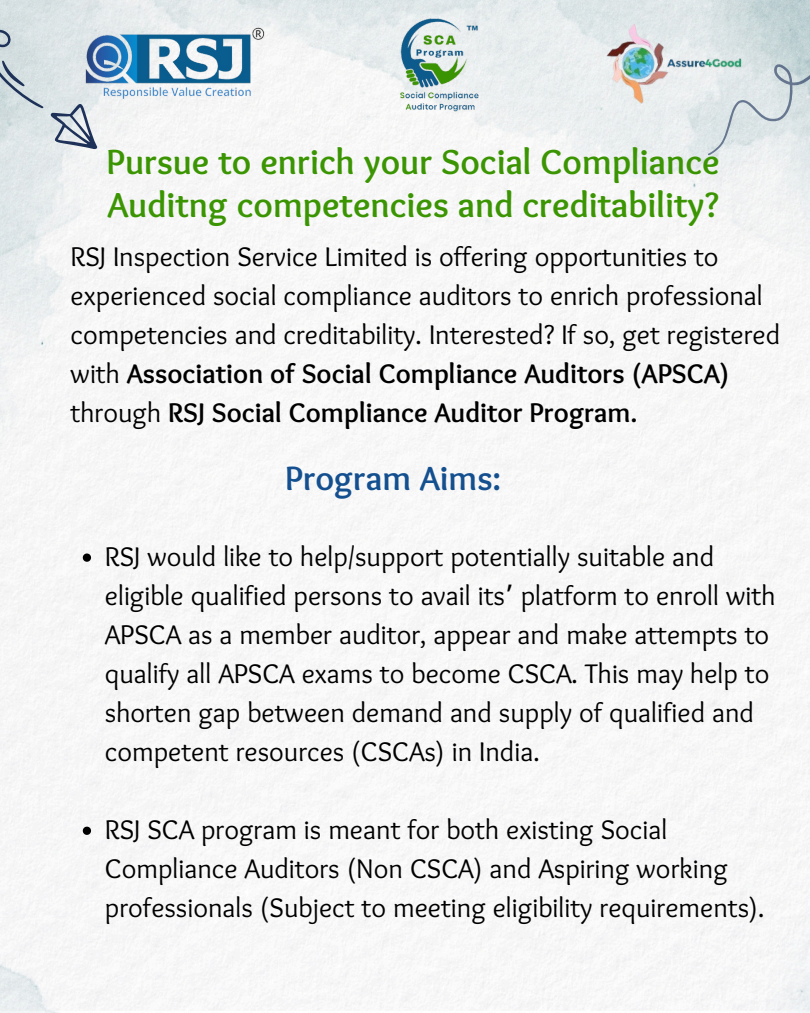
<style>
.page{position:relative;width:810px;height:1013px;background:#fff}
.page>*{position:absolute;margin:0;border:0;box-sizing:border-box;transform-origin:0 0}
.t1{font:700 36.2px/42.8px "Sukar";color:#3b9502}
.t2{font:700 34.9px "Sukar";color:#14508f}
.t3{font:28px/39px "Sukar";color:#000}
.s1{font-weight:700}
.s2{font-family:"Noto Sans Gurmukhi"}
</style>
<div class="page">
<img style="left:0;top:0;width:810px;height:1012px">
<svg style="left:0;top:0;width:112px;height:159px;background:#d2dade"></svg>
<svg style="left:708px;top:46px;width:102px;height:113px;background:#d4dde0"></svg>
<img style="left:399px;top:18px;width:82px;height:98px">
<img style="left:81px;top:25px;width:186px;height:79px">
<img style="left:604px;top:25px;width:141px;height:79px">
<svg style="left:83px;top:553px;width:8px;height:8px"></svg>
<svg style="left:83px;top:826px;width:8px;height:8px"></svg>
<p class="t1" style="left:107px;top:144px;width:615px">Pursue to enrich your Social Compliance<br>Auditng competencies and creditability?</p>
<h1 class="t3" style="left:71px;top:239px;width:711px">RSJ Inspection Service Limited is offering opportunities to experienced social compliance auditors to enrich professional competencies and creditability. Interested? If so, get registered with <span class="s1">Association of Social Compliance Auditors (APSCA) </span>through <span class="s1">RSJ Social Compliance Auditor Program.</span></h1>
<p class="t2" style="left:285px;top:458px;width:217px">Program Aims:</p>
<h1 class="t3" style="left:105px;top:539px;width:672px">RSJ would like to help/support potentially suitable and eligible qualified persons to avail its<span class="s2">’</span> platform to enroll with APSCA as a member auditor, appear and make attempts to qualify all APSCA exams to become CSCA. This may help to shorten gap between demand and supply of qualified and competent resources (CSCAs) in India.</h1>
<p class="t3" style="left:105px;top:812px;width:661px">RSJ SCA program is meant for both existing Social<br>Compliance Auditors (Non CSCA) and Aspiring working professionals (Subject to meeting eligibility requirements).</p>
</div>
